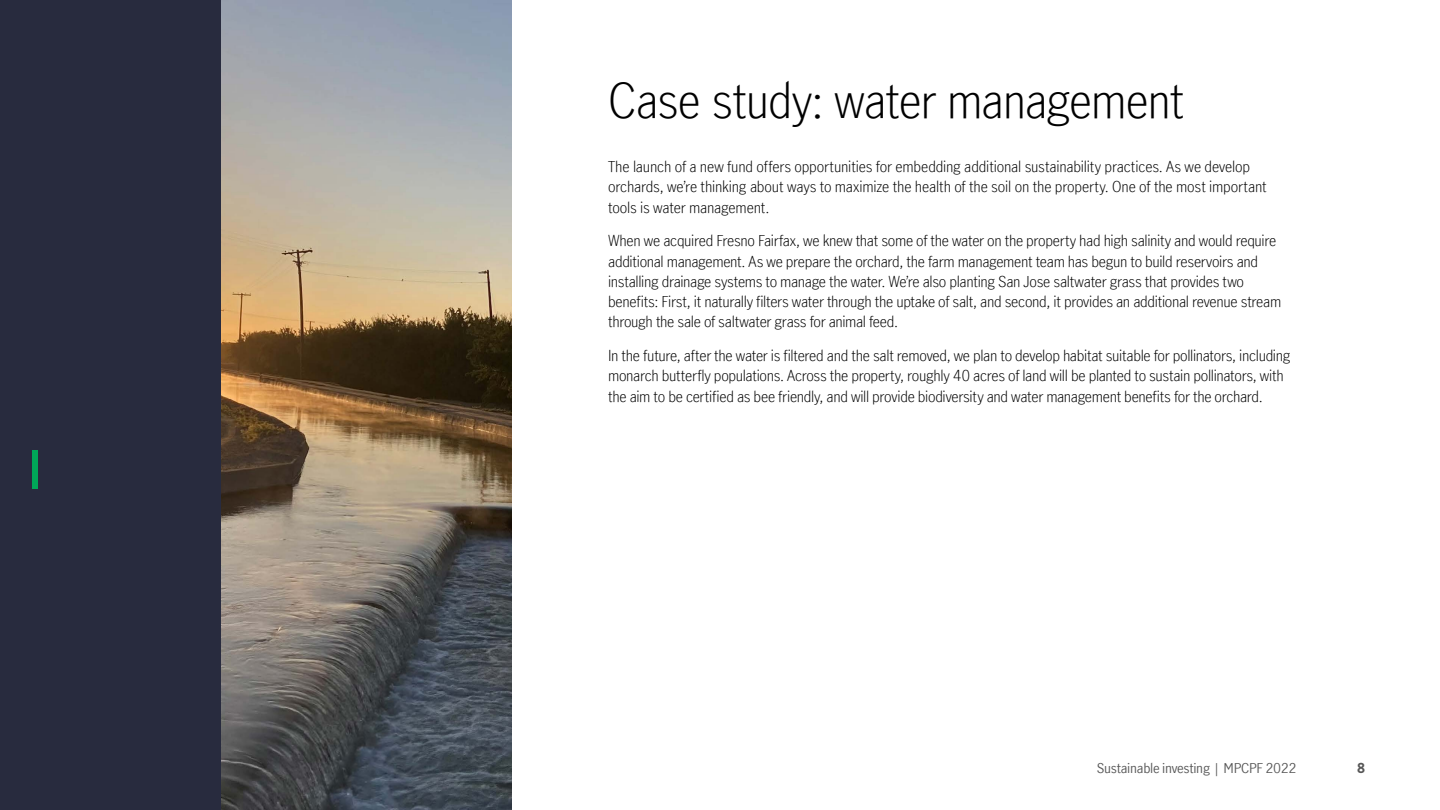
<style>
.page{position:relative;width:1440px;height:810px;background:#fff}
.page>*{position:absolute;margin:0;border:0;box-sizing:border-box;transform-origin:0 0}
.H2_-_section_header_-_64_74{font:300 48px "Manulife JH Sans Optimized";letter-spacing:-.025em;color:#000}
.P_-_body_para_-_20_27_light{font:300 15px/20.2px "Manulife JH Sans Optimized";letter-spacing:-.02em;color:#000}
.t1{font:13.5px "Manulife JH Sans Optimized";letter-spacing:-.02em;color:#575757}
.t2{font:700 13.5px "Manulife JH Sans Optimized";color:#575757}
</style>
<div class="page">
<img style="left:221px;top:0;width:290px;height:810px">
<div style="left:0;top:0;width:221px;height:810px;background:#282b3e"></div>
<div style="left:33px;top:450px;width:5px;height:39px;background:#00a758"></div>
<h2 class="H2_-_section_header_-_64_74" style="left:608px;top:68px;width:578px">Case study: water management</h2>
<p class="P_-_body_para_-_20_27_light" style="left:608px;top:156px;width:660px">The launch of a new fund offers opportunities for embedding additional sustainability practices. As we develop orchards, we’re thinking about ways to maximize the health of the soil on the property. One of the most important tools is water management.</p>
<p class="P_-_body_para_-_20_27_light" style="left:608px;top:230px;width:675px">When we acquired Fresno Fairfax, we knew that some of the water on the property had high salinity and would require additional management. As we prepare the orchard, the farm management team has begun to build reservoirs and installing drainage systems to manage the water. We’re also planting San Jose saltwater grass that provides two benefits: First, it naturally filters water through the uptake of salt, and second, it provides an additional revenue stream through the sale of saltwater grass for animal feed.</p>
<p class="P_-_body_para_-_20_27_light" style="left:608px;top:345px;width:684px">In the future, after the water is filtered and the salt removed, we plan to develop habitat suitable for pollinators, including monarch butterfly populations. Across the property, roughly 40 acres of land will be planted to sustain pollinators, with the aim to be certified as bee friendly, and will provide biodiversity and water management benefits for the orchard.</p>
<p class="t1" style="left:1097px;top:758px;width:201px">Sustainable investing | MPCPF 2022</p>
<p class="t2" style="left:1357px;top:758px;width:9px">8</p>
</div>
